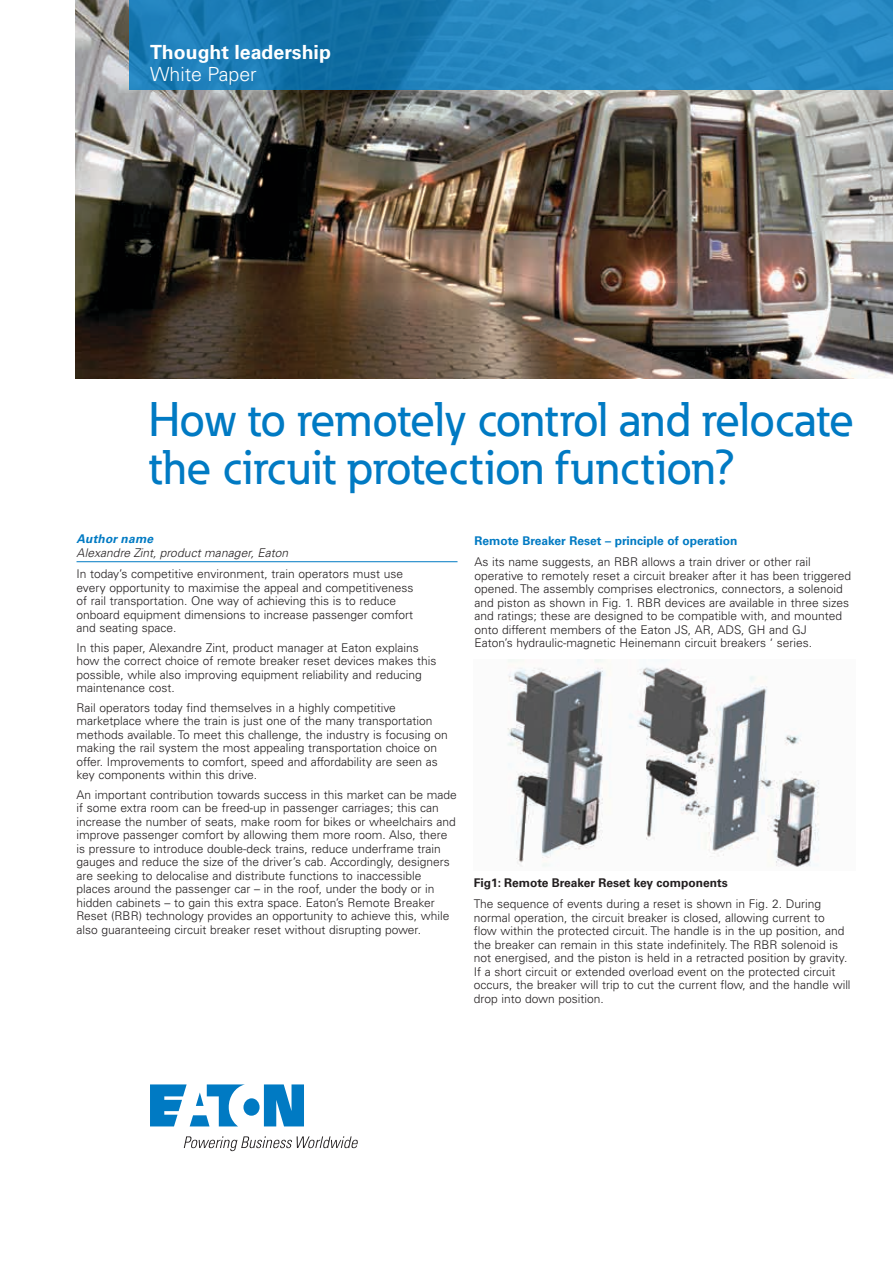
<style>
.page{position:relative;width:893px;height:1263px;background:#fff}
.page>*{position:absolute;margin:0;border:0;box-sizing:border-box;transform-origin:0 0}
.t1{font:500 48px/48px "Eaton";color:#007ac3}
.t2{font:700 19.5px "Univers LT Std";color:#fff}
.t3{font:300 19.5px "Univers LT Std";color:#fff}
.t4{font:300 12px/13.5px "Univers LT Std";color:#231f20}
.t5{font:700 12px "Univers LT Std";color:#007ac3}
.t6{font:700 12px "Univers LT Std";color:#231f20}
.t7{font:italic 300 12px "Univers LT Std";letter-spacing:.01em;color:#231f20}
.t8{font:italic 700 12px "Univers LT Std";letter-spacing:.015em;color:#007ac3}
</style>
<div class="page">
<img style="left:75px;top:0;width:818px;height:378px">
<hr style="left:77px;top:561px;width:380px;height:1px;background:#007ac3">
<img style="left:507px;top:660px;width:312px;height:207px">
<svg style="left:129px;top:0;width:764px;height:90px;background:#2181ba"></svg>
<svg style="left:150px;top:1084px;width:154px;height:42px"></svg>
<svg style="left:184px;top:1136px;width:174px;height:15px"></svg>
<h2 class="t2" style="left:150px;top:40px;width:182px">Thought leadership</h2>
<h2 class="t3" style="left:150px;top:62px;width:108px">White Paper</h2>
<h1 class="t1" style="left:149px;top:395px;width:707px">How to remotely control and relocate the circuit protection function?</h1>
<p class="t8" style="left:77px;top:532px;width:78px">Author name</p>
<p class="t7" style="left:77px;top:545px;width:213px">Alexandre Zint, product manager, Eaton</p>
<p class="t4" style="left:77px;top:567px;width:338px">In today’s competitive environment, train operators must use every opportunity to maximise the appeal and competitiveness of rail transportation. One way of achieving this is to reduce onboard equipment dimensions to increase passenger comfort and seating space.</p>
<p class="t4" style="left:77px;top:640px;width:361px">In this paper, Alexandre Zint, product manager at Eaton explains how the correct choice of remote breaker reset devices makes this possible, while also improving equipment reliability and reducing maintenance cost.</p>
<p class="t4" style="left:77px;top:700px;width:373px">Rail operators today find themselves in a highly competitive marketplace where the train is just one of the many transportation methods available. To meet this challenge, the industry is focusing on making the rail system the most appealing transportation choice on offer. Improvements to comfort, speed and affordability are seen as key components within this drive.</p>
<p class="t4" style="left:77px;top:787px;width:382px">An important contribution towards success in this market can be made if some extra room can be freed-up in passenger carriages; this can increase the number of seats, make room for bikes or wheelchairs and improve passenger comfort by allowing them more room. Also, there is pressure to introduce double-deck trains, reduce underframe train gauges and reduce the size of the driver’s cab. Accordingly, designers are seeking to delocalise and distribute functions to inaccessible places around the passenger car – in the roof, under the body or in hidden cabinets – to gain this extra space. Eaton’s Remote Breaker Reset (RBR) technology provides an opportunity to achieve this, while also guaranteeing circuit breaker reset without disrupting power.</p>
<p class="t5" style="left:474px;top:534px;width:265px">Remote Breaker Reset – principle of operation</p>
<p class="t4" style="left:474px;top:555px;width:378px">As its name suggests, an RBR allows a train driver or other rail operative to remotely reset a circuit breaker after it has been triggered opened. The assembly comprises electronics, connectors, a solenoid and piston as shown in Fig. 1. RBR devices are available in three sizes and ratings; these are designed to be compatible with, and mounted onto different members of the Eaton JS, AR, ADS, GH and GJ<br>Eaton’s hydraulic-magnetic Heinemann circuit breakers ‘ series.</p>
<p class="t6" style="left:474px;top:876px;width:256px">Fig1: Remote Breaker Reset key components</p>
<p class="t4" style="left:474px;top:897px;width:378px">The sequence of events during a reset is shown in Fig. 2. During normal operation, the circuit breaker is closed, allowing current to flow within the protected circuit. The handle is in the up position, and the breaker can remain in this state indefinitely. The RBR solenoid is not energised, and the piston is held in a retracted position by gravity.<br>If a short circuit or extended overload event on the protected circuit occurs, the breaker will trip to cut the current flow, and the handle will drop into down position.</p>
</div>
